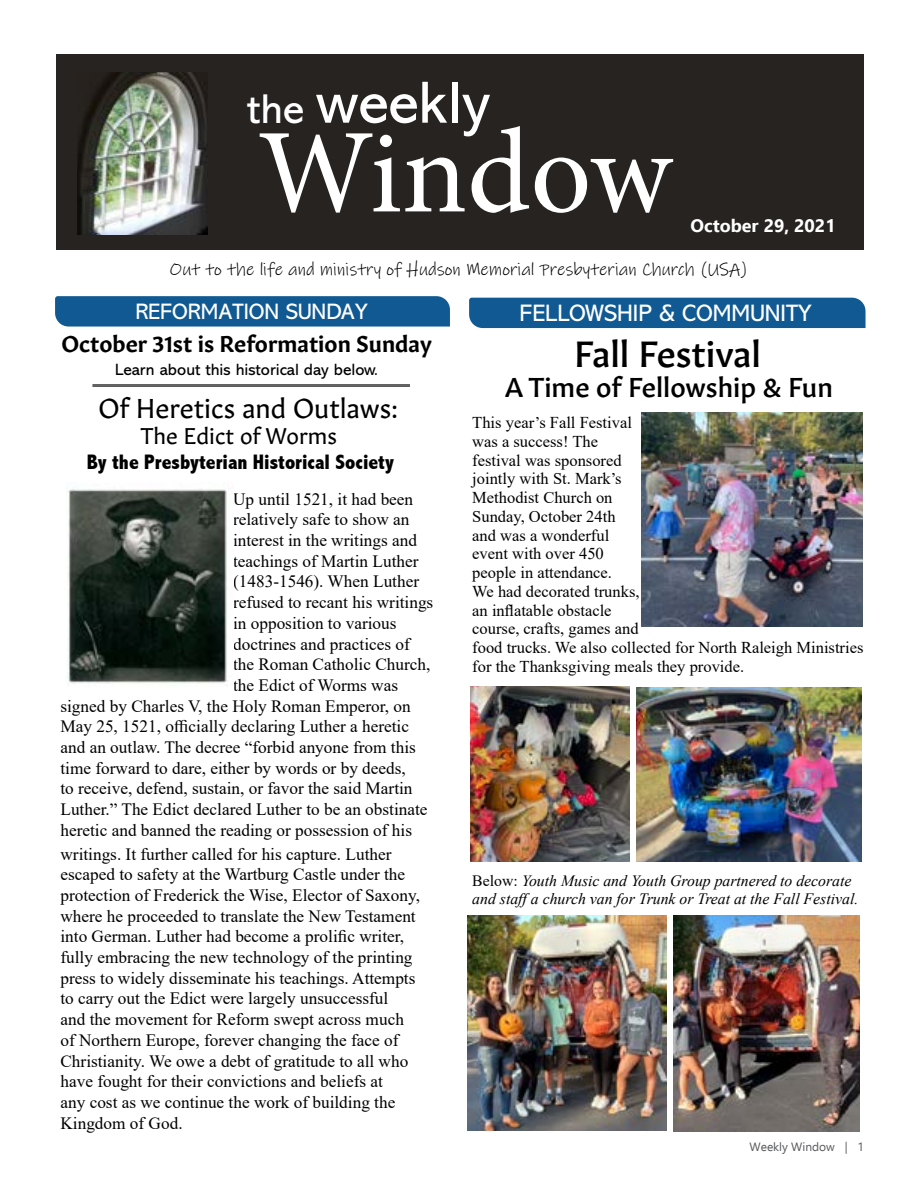
<style>
.page{position:relative;width:918px;height:1188px;background:#fff}
.page>*{position:absolute;margin:0;border:0;box-sizing:border-box;transform-origin:0 0}
.t1{font:120px "Minion Pro";letter-spacing:-.005em;color:#fff}
.t2{font:60px "Abadi MT Pro";color:#fff}
.t3{font:36px "Gitan Latn Me";color:#000}
.t4{font:27px "Gitan Latn";color:#000}
.t5{font:27px "Gitan Latn Me";color:#000}
.t6{font:24px "Abadi MT Pro";color:#fff}
.t7{font:600 22.5px "Gitan Latn";color:#000}
.t8{font:22.5px "Abadi MT Pro";color:#fff}
.t9{font:22.5px "Gitan Latn";color:#000}
.t10{font:800 condensed 21px "Abadi";color:#000}
.t11{font:18px "Ink Free";color:#000}
.t12{font:700 18px "Ebrima";color:#fff}
.t13{font:17.25px/20.7px "Times New Roman";color:#000}
.t14{font:16.5px/18.8px "Times New Roman";color:#000}
.t15{font:16.5px "Abadi MT Pro";color:#000}
.t16{font:italic 15.75px/18.8px "Times New Roman";color:#000}
.t17{font:12px "Ebrima";color:#58595b}
.s1{font-size:42px}
.s2{font-style:normal}
</style>
<div class="page">
<div style="left:56px;top:54px;width:808px;height:196px;background:#272320"></div>
<img style="left:78px;top:72px;width:130px;height:162px">
<svg style="left:55px;top:296px;width:395px;height:31px"></svg>
<div style="left:469px;top:298px;width:397px;height:30px;background:#105992"></div>
<img style="left:674px;top:916px;width:186px;height:216px">
<img style="left:468px;top:916px;width:198px;height:214px">
<img style="left:67px;top:489px;width:160px;height:195px">
<img style="left:642px;top:412px;width:221px;height:215px">
<img style="left:636px;top:688px;width:225px;height:174px">
<img style="left:471px;top:686px;width:158px;height:176px">
<hr style="left:92px;top:385px;width:318px;height:1px;background:#000">
<hr style="left:92px;top:386px;width:318px;height:1px;background:#000">
<h2 class="t2" style="left:247px;top:69px;width:244px"><span class="s1">the</span> weekly</h2>
<h1 class="t1" style="left:258px;top:93px;width:416px">Window</h1>
<p class="t12" style="left:690px;top:211px;width:147px">October 29, 2021</p>
<p class="t11" style="left:170px;top:257px;width:580px">Out to the life and ministry of Hudson Memorial Presbyterian Church (USA)</p>
<h3 class="t8" style="left:135px;top:299px;width:234px">REFORMATION SUNDAY</h3>
<h3 class="t7" style="left:61px;top:325px;width:372px">October 31st is Reformation Sunday</h3>
<p class="t15" style="left:115px;top:360px;width:264px">Learn about this historical day below.</p>
<h3 class="t4" style="left:98px;top:386px;width:301px">Of Heretics and Outlaws:</h3>
<p class="t10" style="left:87px;top:450px;width:309px">By the Presbyterian Historical Society</p>
<h3 class="t9" style="left:140px;top:417px;width:198px">The Edict of Worms</h3>
<p class="t13" style="left:233px;top:488px;width:182px">Up until 1521, it had been</p>
<p class="t13" style="left:233px;top:509px;width:178px">relatively safe to show an</p>
<p class="t13" style="left:233px;top:529px;width:185px">interest in the writings and</p>
<p class="t13" style="left:233px;top:550px;width:187px">teachings of Martin Luther</p>
<p class="t13" style="left:233px;top:571px;width:188px">(1483-1546). When Luther</p>
<p class="t13" style="left:233px;top:591px;width:202px">refused to recant his writings</p>
<p class="t13" style="left:233px;top:612px;width:165px">in opposition to various</p>
<p class="t13" style="left:233px;top:633px;width:178px">doctrines and practices of</p>
<p class="t13" style="left:233px;top:654px;width:199px">the Roman Catholic Church,</p>
<p class="t13" style="left:233px;top:674px;width:167px">the Edict of Worms was</p>
<p class="t13" style="left:60px;top:695px;width:352px">signed by Charles V, the Holy Roman Emperor, on</p>
<p class="t13" style="left:60px;top:716px;width:350px">May 25, 1521, officially declaring Luther a heretic</p>
<p class="t13" style="left:60px;top:736px;width:357px">and an outlaw. The decree “forbid anyone from this</p>
<p class="t13" style="left:60px;top:757px;width:347px">time forward to dare, either by words or by deeds,</p>
<p class="t13" style="left:60px;top:778px;width:354px">to receive, defend, sustain, or favor the said Martin</p>
<p class="t13" style="left:60px;top:798px;width:369px">Luther.” The Edict declared Luther to be an obstinate</p>
<p class="t13" style="left:60px;top:819px;width:353px">heretic and banned the reading or possession of his</p>
<p class="t13" style="left:60px;top:843px;width:361px">writings. It further called for his capture. Luther escaped to safety at the Wartburg Castle under the protection of Frederick the Wise, Elector of Saxony, where he proceeded to translate the New Testament into German. Luther had become a prolific writer, fully embracing the new technology of the printing press to widely disseminate his teachings. Attempts to carry out the Edict were largely unsuccessful<br>and the movement for Reform swept across much of Northern Europe, forever changing the face of Christianity. We owe a debt of gratitude to all who have fought for their convictions and beliefs at<br>any cost as we continue the work of building the Kingdom of God.</p>
<h3 class="t6" style="left:520px;top:300px;width:294px">FELLOWSHIP &amp; COMMUNITY</h3>
<h3 class="t3" style="left:574px;top:324px;width:188px">Fall Festival</h3>
<h3 class="t5" style="left:505px;top:365px;width:329px">A Time of Fellowship &amp; Fun</h3>
<p class="t14" style="left:472px;top:413px;width:393px">This year’s Fall Festival<br>was a success! The<br>festival was sponsored<br>jointly with St. Mark’s<br>Methodist Church on<br>Sunday, October 24th<br>and was a wonderful<br>event with over 450<br>people in attendance.<br>We had decorated trunks,<br>an inflatable obstacle<br>course, crafts, games and<br>food trucks. We also collected for North Raleigh Ministries for the Thanksgiving meals they provide.</p>
<p class="t16" style="left:472px;top:871px;width:388px"><span class="s2">Below:</span> Youth Music and Youth Group partnered to decorate and staffa church van for Trunk or Treat at the Fall Festival.</p>
<p class="t17" style="left:750px;top:1138px;width:116px">Weekly Window | 1</p>
</div>
